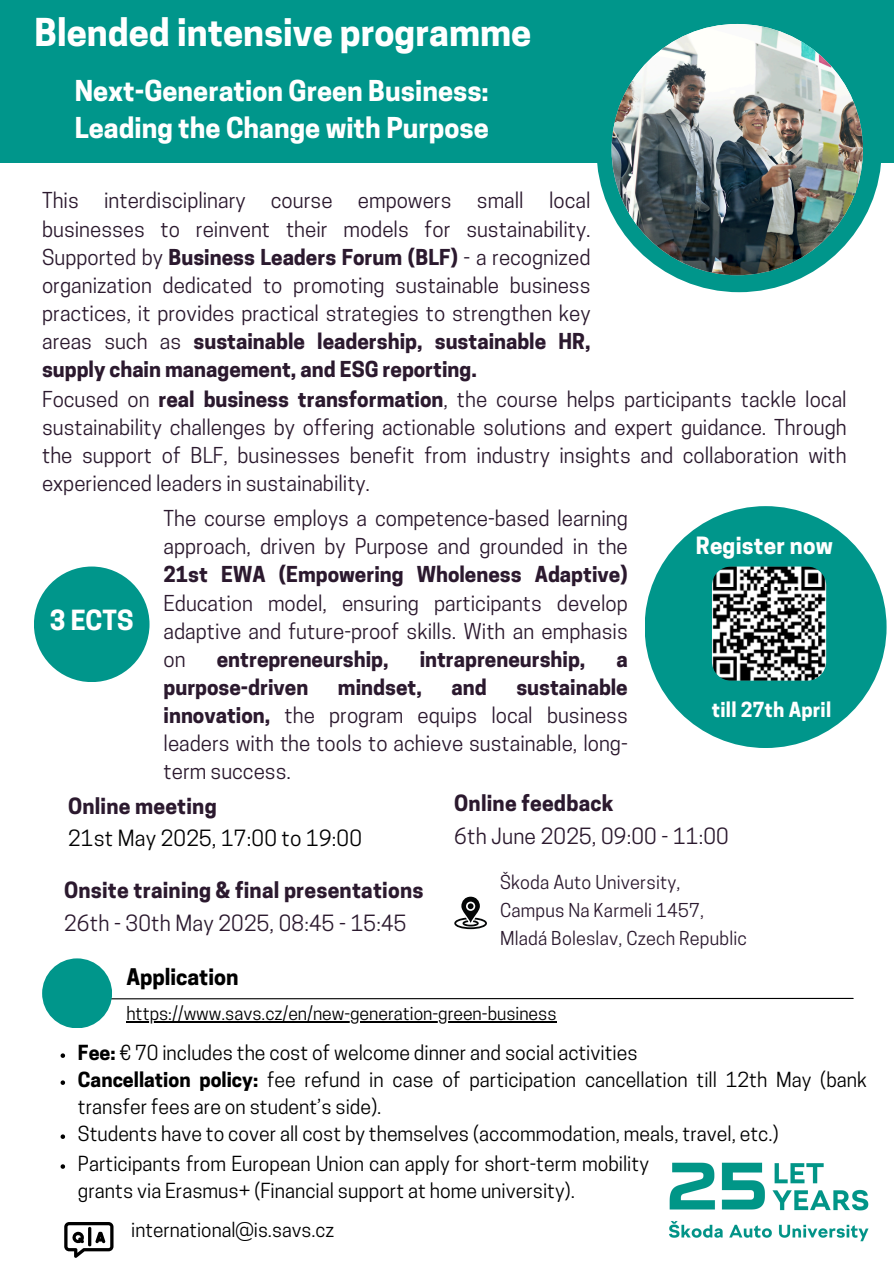
<style>
.page{position:relative;width:894px;height:1264px;background:#fff}
.page>*{position:absolute;margin:0;border:0;box-sizing:border-box;transform-origin:0 0}
.t1{font:700 36px "Cooper Hewitt";color:#fff}
.t2{font:700 27px/37.2px "Cooper Hewitt";color:#fff}
.t3{font:700 26.1px "Cooper Hewitt";color:#fff}
.t4{font:700 22.35px "Cooper Hewitt";letter-spacing:.01em;color:#fff}
.t5{font:700 21.45px "Cooper Hewitt";color:#000}
.t6{font:700 21px/32.7px "Cooper Hewitt";letter-spacing:.01em;color:#2b192e}
.t7{font:21px/32.7px "Cooper Hewitt";letter-spacing:.01em;color:#000}
.t8{font:21px/32.7px "Cooper Hewitt";letter-spacing:.01em;color:#2b192e}
.t9{font:20.55px/28.2px "Cooper Hewitt";color:#2b192e;text-align:justify}
.t10{font:700 20.55px "Cooper Hewitt";color:#2b192e}
.t11{font:19.5px/27px "Cooper Hewitt";color:#000}
.t12{font:700 19.5px "Cooper Hewitt";letter-spacing:.01em;color:#fff}
.t13{font:19.05px "Cooper Hewitt";color:#000}
.t14{font:18px/28.2px "Cooper Hewitt";letter-spacing:.01em;color:#2b192e}
.t15{font:17.55px "Cooper Hewitt";color:#000}
.s1{font-weight:700}
.s2{font-weight:400}
.s3{font-weight:700;color:#2b192e}
</style>
<div class="page">
<div style="left:596px;top:7px;width:285px;height:285px;background:#00968b;border-radius:50%"></div>
<div style="left:0;top:0;width:893px;height:163px;background:#00968b"></div>
<svg style="left:607px;top:23px;width:260px;height:256px"></svg>
<img style="left:611px;top:24px;width:251px;height:251px;border-radius:50%">
<div style="left:644px;top:506px;width:242px;height:242px;background:#00968b;border-radius:50%"></div>
<img style="left:711px;top:566px;width:114px;height:114px;border-radius:19px">
<img style="left:669px;top:1162px;width:200px;height:80px">
<div style="left:34px;top:566px;width:115px;height:116px;background:#00968b;border-radius:50%"></div>
<svg style="left:454px;top:896px;width:33px;height:33px"></svg>
<hr style="left:103px;top:997px;width:749px;height:2px;background:#000">
<div style="left:42px;top:958px;width:70px;height:70px;background:#00968b;border-radius:50%"></div>
<svg style="left:64px;top:1222px;width:49px;height:35px"></svg>
<svg style="left:61px;top:1053px;width:4px;height:4px"></svg>
<svg style="left:61px;top:1080px;width:4px;height:4px"></svg>
<svg style="left:61px;top:1134px;width:4px;height:4px"></svg>
<hr style="left:126px;top:1021px;width:430px;height:1px;background:#000">
<svg style="left:61px;top:1164px;width:4px;height:4px"></svg>
<h4 class="t1" style="left:34px;top:19px;width:498px">Blended intensive programme</h4>
<p class="t2" style="left:75px;top:76px;width:415px">Next-Generation Green Business:<br>Leading the Change with Purpose</p>
<h4 class="t9" style="left:42px;top:189px;width:549px">This interdisciplinary course empowers small local businesses to reinvent their models for sustainability.<br>Supported by <span class="s1">Business Leaders Forum (BLF)</span> - a recognized organization dedicated to promoting sustainable business practices, it provides practical strategies to strengthen key areas such as <span class="s1">sustainable leadership, sustainable HR, supply chain management, and ESG reporting.</span></h4>
<p class="t9" style="left:42px;top:387px;width:805px">Focused on <span class="s1">real business transformation</span>, the course helps participants tackle local sustainability challenges by offering actionable solutions and expert guidance. Through the support of BLF, businesses benefit from industry insights and collaboration with experienced leaders in sustainability.</p>
<h4 class="t9" style="left:163px;top:507px;width:465px">The course employs a competence-based learning approach, driven by Purpose and grounded in the <span class="s1">21st EWA (Empowering Wholeness Adaptive)<br></span>Education model, ensuring participants develop adaptive and future-proof skills. With an emphasis on</h4>
<h4 class="t4" style="left:695px;top:537px;width:138px">Register now</h4>
<p class="t3" style="left:50px;top:610px;width:85px">3 ECTS</p>
<h4 class="t10" style="left:217px;top:651px;width:173px">entrepreneurship,</h4>
<h4 class="t10" style="left:419px;top:651px;width:167px">intrapreneurship,</h4>
<h4 class="t10" style="left:616px;top:651px;width:13px">a</h4>
<h4 class="t10" style="left:163px;top:679px;width:146px">purpose-driven</h4>
<h4 class="t10" style="left:338px;top:679px;width:85px">mindset,</h4>
<h4 class="t10" style="left:451px;top:679px;width:37px">and</h4>
<h4 class="t9" style="left:163px;top:675px;width:465px;text-indent:352px"><span class="s1">sustainable innovation,</span> the program equips local business leaders with the tools to achieve sustainable, long&shy;term success.</h4>
<h2 class="t8" style="left:454px;top:789px;width:276px"><span class="s1">Online feedback<br></span>6th June 2025, 09:00 - 11:00</h2>
<h4 class="t6" style="left:64px;top:876px;width:361px">Onsite training &amp; final presentations<br><span class="s2">26th - 30th May 2025, 08:45 - 15:45</span></h4>
<h4 class="t14" style="left:500px;top:870px;width:248px">Škoda Auto University,<br>Campus Na Karmeli 1457,<br>Mladá Boleslav, Czech Republic</h4>
<h4 class="t12" style="left:711px;top:702px;width:121px">till 27th April</h4>
<h5 class="t7" style="left:68px;top:792px;width:295px"><span class="s3">Online meeting<br></span>21st May 2025, 17:00 to 19:00</h5>
<p class="t5" style="left:126px;top:969px;width:114px">Application</p>
<h5 class="t15" style="left:126px;top:1006px;width:431px">https://www.savs.cz/en/new-generation-green-business</h5>
<p class="t11" style="left:78px;top:1041px;width:561px"><span class="s1">Fee:</span> € 70 includes the cost of welcome dinner and social activities</p>
<h5 class="t11" style="left:78px;top:1068px;width:790px"><span class="s1">Cancellation policy:</span> fee refund in case of participation cancellation till 12th May (bank transfer fees are on student’s side).</h5>
<h4 class="t11" style="left:78px;top:1122px;width:702px">Students have to cover all cost by themselves (accommodation, meals, travel, etc.)</h4>
<p class="t11" style="left:78px;top:1152px;width:572px">Participants from European Union can apply for short-term mobility grants via Erasmus+ (Financial support at home university).</p>
<p class="t13" style="left:131px;top:1222px;width:204px">international@is.savs.cz</p>
</div>
